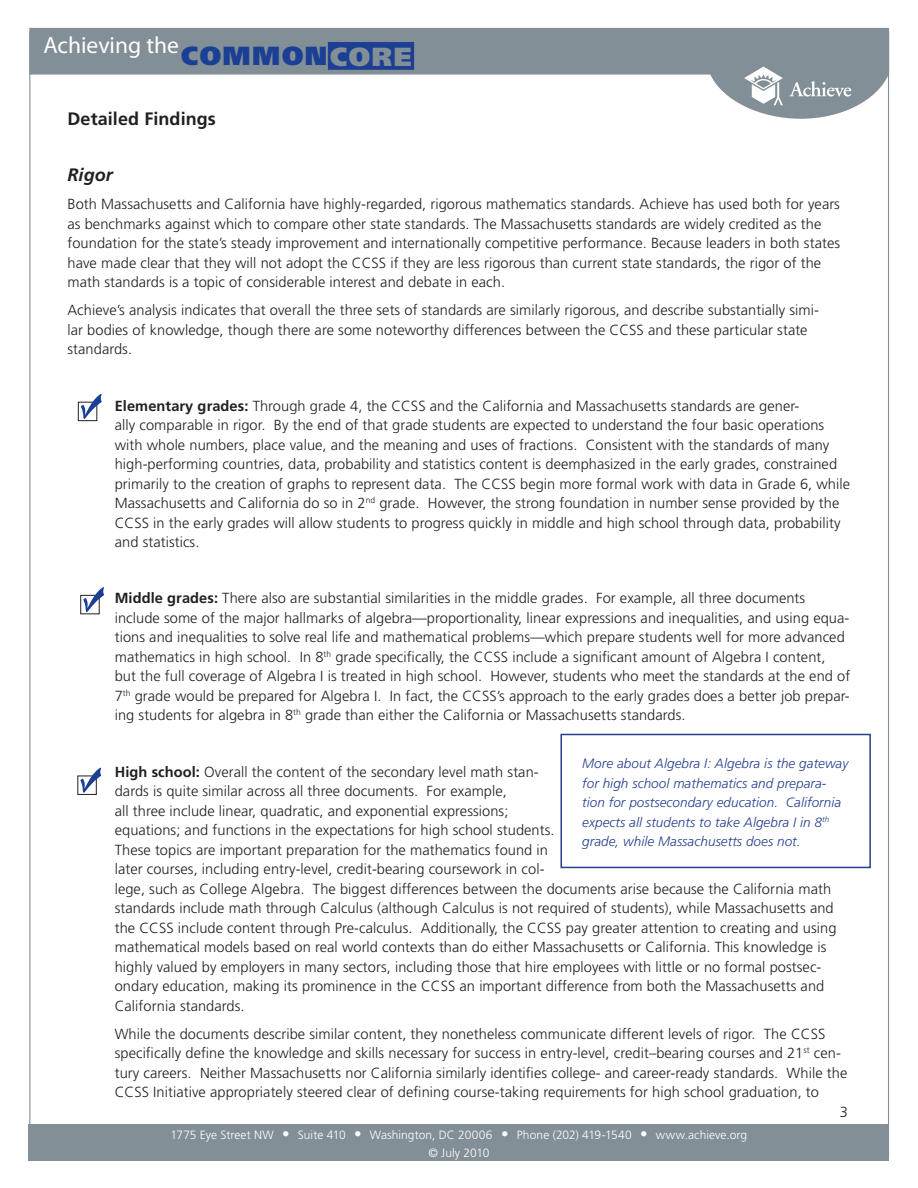
<style>
.page{position:relative;width:918px;height:1188px;background:#fff}
.page>*{position:absolute;margin:0;border:0;box-sizing:border-box;transform-origin:0 0}
.t1{font:900 26.25px "Frutiger LT Std";letter-spacing:.06em;color:#1b3f94}
.t2{font:23.55px "Myriad Pro";color:#fff}
.t3{font:700 18px "Frutiger LT Std";letter-spacing:.005em;color:#231f20}
.t4{font:italic 700 18px "Frutiger LT Std";letter-spacing:.005em;color:#231f20}
.t5{font:300 14.7px/19.5px "Frutiger LT Std";letter-spacing:.005em;color:#231f20}
.t6{font:italic 300 13.5px/19.5px "Frutiger LT Std";letter-spacing:.005em;color:#253f8e}
.t7{font:300 12px/18px "Frutiger LT Std";letter-spacing:.005em;color:#fff;text-align:center}
.s1{color:#828f96}
.s2{font-weight:700}
.s3{font-size:15px}
</style>
<div class="page">
<div style="left:29px;top:1124px;width:860px;height:37px;background:#828f96"></div>
<svg style="left:29px;top:28px;width:860px;height:91px;fill:#828f96"></svg>
<svg style="left:789px;top:81px;width:62px;height:16px"></svg>
<svg style="left:744px;top:67px;width:39px;height:38px"></svg>
<div style="left:329px;top:43px;width:84px;height:26px;background:#1b3f94"></div>
<div style="left:328px;top:42px;width:86px;height:28px;border:2px solid #253f8e"></div>
<hr style="left:888px;top:31px;width:1px;height:1126px;background:#828f96">
<hr style="left:29px;top:31px;width:1px;height:1126px;background:#828f96">
<div style="left:78px;top:402px;width:19px;height:19px;border:1px solid #231f20"></div>
<svg style="left:81px;top:394px;width:21px;height:25px"></svg>
<div style="left:80px;top:595px;width:19px;height:19px;border:1px solid #231f20"></div>
<svg style="left:83px;top:587px;width:21px;height:25px"></svg>
<div style="left:78px;top:776px;width:19px;height:19px;border:1px solid #231f20"></div>
<svg style="left:80px;top:768px;width:21px;height:25px"></svg>
<div style="left:560px;top:734px;width:311px;height:134px;border:2px solid #253f8e"></div>
<h2 class="t2" style="left:43px;top:30px;width:137px">Achieving the</h2>
<h1 class="t1" style="left:181px;top:40px;width:232px">COMMON<span class="s1">CORE</span></h1>
<p class="t3" style="left:68px;top:108px;width:150px">Detailed Findings</p>
<p class="t4" style="left:68px;top:164px;width:47px">Rigor</p>
<p class="t5" style="left:68px;top:195px;width:774px">Both Massachusetts and California have highly-regarded, rigorous mathematics standards. Achieve has used both for years as benchmarks against which to compare other state standards. The Massachusetts standards are widely credited as the foundation for the state’s steady improvement and internationally competitive performance. Because leaders in both states have made clear that they will not adopt the CCSS if they are less rigorous than current state standards, the rigor of the math standards is a topic of considerable interest and debate in each.</p>
<p class="t5" style="left:68px;top:301px;width:753px">Achieve’s analysis indicates that overall the three sets of standards are similarly rigorous, and describe substantially simi&shy;lar bodies of knowledge, though there are some noteworthy differences between the CCSS and these particular state standards.</p>
<p class="t5" style="left:115px;top:396px;width:737px"><span class="s2">Elementary grades:</span> Through grade 4, the CCSS and the California and Massachusetts standards are gener-<br>ally comparable in rigor. By the end of that grade students are expected to understand the four basic operations with whole numbers, place value, and the meaning and uses of fractions. Consistent with the standards of many high-performing countries, data, probability and statistics content is deemphasized in the early grades, constrained primarily to the creation of graphs to represent data. The CCSS begin more formal work with data in Grade 6, while Massachusetts and California do so in 2<sup>nd</sup> grade. However, the strong foundation in number sense provided by the CCSS in the early grades will allow students to progress quickly in middle and high school through data, probability and statistics.</p>
<p class="t5" style="left:115px;top:589px;width:737px"><span class="s2">Middle grades:</span> There also are substantial similarities in the middle grades. For example, all three documents include some of the major hallmarks of algebra—proportionality, linear expressions and inequalities, and using equa&shy;tions and inequalities to solve real life and mathematical problems—which prepare students well for more advanced mathematics in high school. In 8<sup>th</sup> grade specifically, the CCSS include a significant amount of Algebra I content, but the full coverage of Algebra I is treated in high school. However, students who meet the standards at the end of 7<sup>th</sup> grade would be prepared for Algebra I. In fact, the CCSS’s approach to the early grades does a better job prepar&shy;ing students for algebra in 8<sup>th</sup> grade than either the California or Massachusetts standards.</p>
<p class="t6" style="left:582px;top:754px;width:268px">More about Algebra I: Algebra is the gateway for high school mathematics and prepara&shy;tion for postsecondary education. California expects all students to take Algebra I in 8<sup>th </sup>grade, while Massachusetts does not.</p>
<p class="t5" style="left:115px;top:762px;width:723px"><span class="s2">High school:</span> Overall the content of the secondary level math stan-<br>dards is quite similar across all three documents. For example,<br>all three include linear, quadratic, and exponential expressions;<br>equations; and functions in the expectations for high school students.<br>These topics are important preparation for the mathematics found in<br>later courses, including entry-level, credit-bearing coursework in col-<br>lege, such as College Algebra. The biggest differences between the documents arise because the California math standards include math through Calculus (although Calculus is not required of students), while Massachusetts and the CCSS include content through Pre-calculus. Additionally, the CCSS pay greater attention to creating and using mathematical models based on real world contexts than do either Massachusetts or California. This knowledge is highly valued by employers in many sectors, including those that hire employees with little or no formal postsec&shy;ondary education, making its prominence in the CCSS an important difference from both the Massachusetts and California standards.</p>
<p class="t5" style="left:115px;top:1024px;width:712px">While the documents describe similar content, they nonetheless communicate different levels of rigor. The CCSS</p>
<p class="t5" style="left:115px;top:1044px;width:728px">specifically define the knowledge and skills necessary for success in entry-level, credit–bearing courses and 21<sup>st</sup> cen-</p>
<p class="t5" style="left:115px;top:1063px;width:734px">tury careers. Neither Massachusetts nor California similarly identifies college- and career-ready standards. While the</p>
<p class="t5" style="left:115px;top:1083px;width:706px">CCSS Initiative appropriately steered clear of defining course-taking requirements for high school graduation, to</p>
<p class="t5" style="left:840px;top:1102px;width:10px">3</p>
<p class="t7" style="left:171px;top:1126px;width:578px">1775 Eye Street NW <span class="s3">•</span> Suite 410 <span class="s3">•</span> Washington, DC 20006 <span class="s3">•</span> Phone (202) 419-1540 <span class="s3">•</span> www.achieve.org © July 2010</p>
</div>
